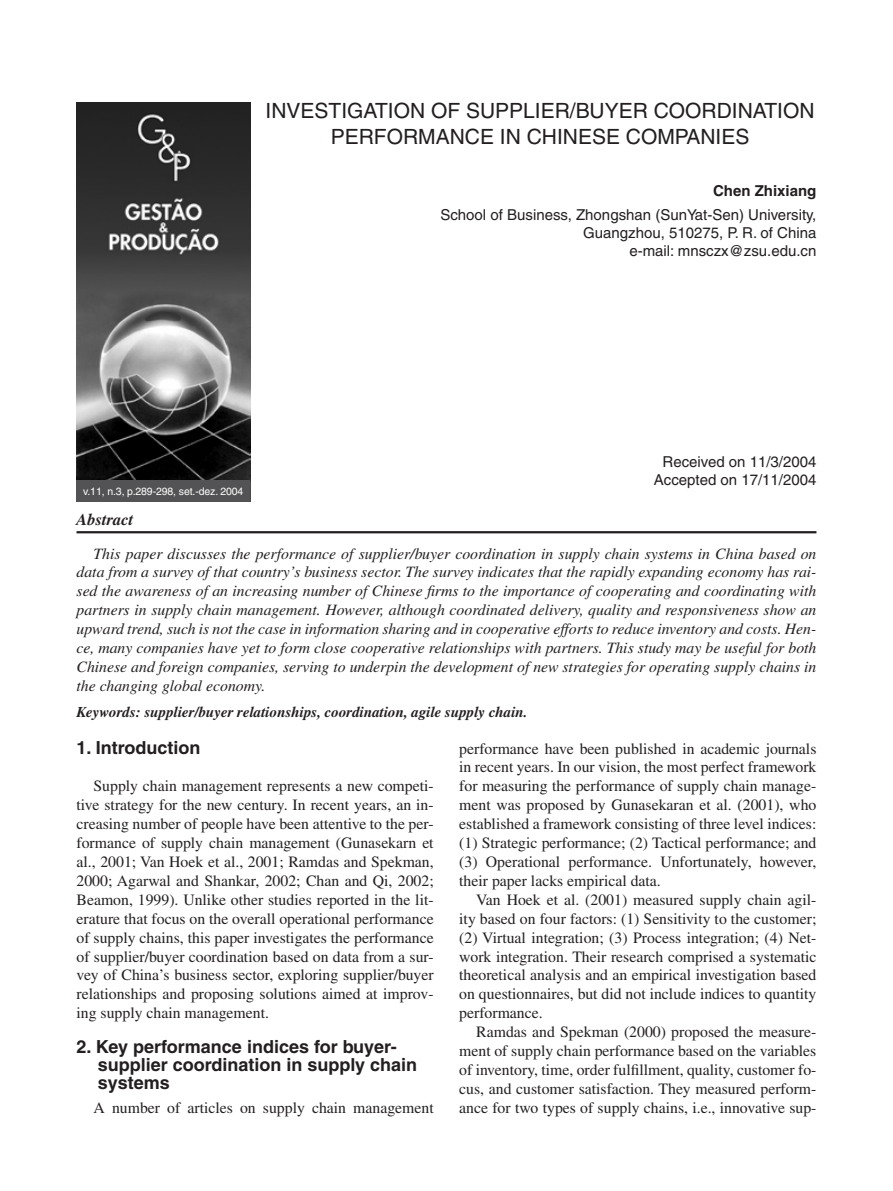
<style>
.page{position:relative;width:893px;height:1191px;background:#fff}
.page>*{position:absolute;margin:0;border:0;box-sizing:border-box;transform-origin:0 0}
.t1{font:21px/25.2px "Helvetica";color:#231f20;text-align:center}
.t2{font:700 18px/18px "Helvetica";color:#231f20}
.t3{font:italic 700 16.5px "Times";color:#231f20}
.t4{font:15.75px/18.9px "Times";color:#231f20;text-align:justify}
.t5{font:italic 15.75px/18.9px "Times";color:#231f20;text-align:justify}
.t6{font:15px/18px "Helvetica";color:#231f20;text-align:right}
.t7{font:italic 700 15px "Times";color:#231f20}
.t8{font:700 15px "Helvetica";color:#231f20}
.t9{font:10.5px "Helvetica";letter-spacing:-.01em;color:#fff}
</style>
<div class="page">
<hr style="left:77px;top:531px;width:739px;height:2px;background:#231f20">
<img style="left:77px;top:102px;width:174px;height:400px">
<div style="left:77px;top:480px;width:173px;height:22px;background:#535355"></div>
<h1 class="t1" style="left:265px;top:98px;width:551px">INVESTIGATION OF SUPPLIER/BUYER COORDINATION<br>PERFORMANCE IN CHINESE COMPANIES</h1>
<p class="t9" style="left:83px;top:485px;width:162px">v.11, n.3, p.289-298, set.-dez. 2004</p>
<p class="t8" style="left:713px;top:181px;width:105px">Chen Zhixiang</p>
<p class="t6" style="left:440px;top:206px;width:377px">School of Business, Zhongshan (SunYat-Sen) University,<br>Guangzhou, 510275, P. R. of China<br>e-mail: mnsczx@zsu.edu.cn</p>
<p class="t6" style="left:654px;top:453px;width:164px;text-align:center">Received on 11/3/2004<br>Accepted on 17/11/2004</p>
<p class="t3" style="left:77px;top:509px;width:58px">Abstract</p>
<p class="t5" style="left:77px;top:544px;width:741px;text-indent:17px">This paper discusses the performance of supplier/buyer coordination in supply chain systems in China based on data from a survey of that country’s business sector. The survey indicates that the rapidly expanding economy has rai&shy;sed the awareness of an increasing number of Chinese firms to the importance of cooperating and coordinating with partners in supply chain management. However, although coordinated delivery, quality and responsiveness show an upward trend, such is not the case in information sharing and in cooperative efforts to reduce inventory and costs. Hen&shy;ce, many companies have yet to form close cooperative relationships with partners. This study may be useful for both Chinese and foreign companies, serving to underpin the development of new strategies for operating supply chains in the changing global economy.</p>
<p class="t7" style="left:77px;top:703px;width:453px">Keywords: supplier/buyer relationships, coordination, agile supply chain.</p>
<p class="t2" style="left:77px;top:738px;width:125px">1. Introduction</p>
<p class="t4" style="left:77px;top:776px;width:359px;text-indent:17px">Supply chain management represents a new competi&shy;tive strategy for the new century. In recent years, an in&shy;creasing number of people have been attentive to the per&shy;formance of supply chain management (Gunasekarn et al., 2001; Van Hoek et al., 2001; Ramdas and Spekman, 2000; Agarwal and Shankar, 2002; Chan and Qi, 2002; Beamon, 1999). Unlike other studies reported in the lit&shy;erature that focus on the overall operational performance of supply chains, this paper investigates the performance of supplier/buyer coordination based on data from a sur&shy;vey of China’s business sector, exploring supplier/buyer relationships and proposing solutions aimed at improv&shy;ing supply chain management.</p>
<p class="t2" style="left:98px;top:1037px;width:321px;text-indent:-21px">2. Key performance indices for buyer&shy;supplier coordination in supply chain systems</p>
<p class="t4" style="left:94px;top:1098px;width:342px">A number of articles on supply chain management</p>
<p class="t4" style="left:459px;top:738px;width:359px">performance have been published in academic journals in recent years. In our vision, the most perfect framework for measuring the performance of supply chain manage&shy;ment was proposed by Gunasekaran et al. (2001), who established a framework consisting of three level indices: (1) Strategic performance; (2) Tactical performance; and (3) Operational performance. Unfortunately, however, their paper lacks empirical data.</p>
<p class="t4" style="left:459px;top:890px;width:359px;text-indent:17px">Van Hoek et al. (2001) measured supply chain agil&shy;ity based on four factors: (1) Sensitivity to the customer; (2) Virtual integration; (3) Process integration; (4) Net&shy;work integration. Their research comprised a systematic theoretical analysis and an empirical investigation based on questionnaires, but did not include indices to quantity performance.</p>
<p class="t4" style="left:459px;top:1022px;width:359px;text-indent:17px">Ramdas and Spekman (2000) proposed the measure&shy;ment of supply chain performance based on the variables of inventory, time, order fulfillment, quality, customer fo&shy;cus, and customer satisfaction. They measured perform&shy;ance for two types of supply chains, i.e., innovative sup-</p>
</div>
